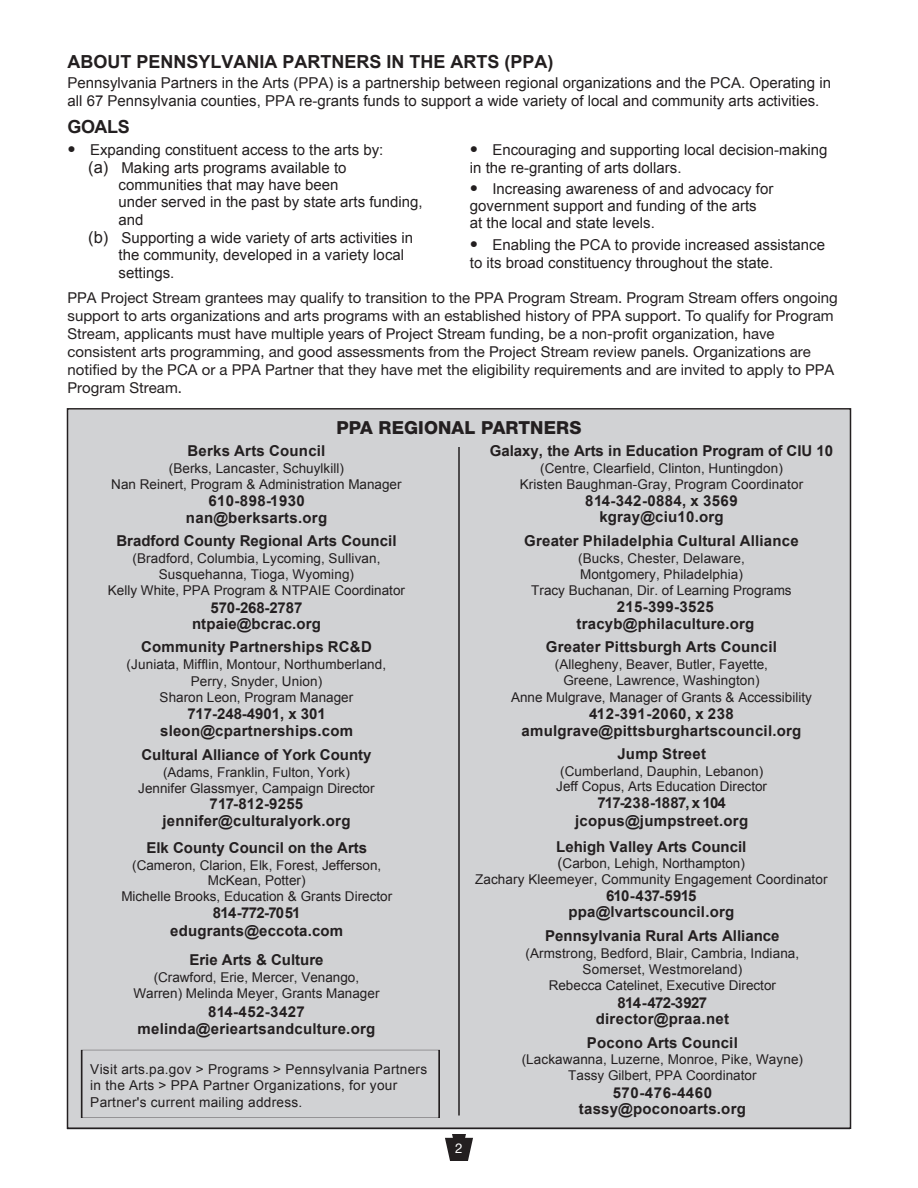
<style>
.page{position:relative;width:918px;height:1188px;background:#fff}
.page>*{position:absolute;margin:0;border:0;box-sizing:border-box;transform-origin:0 0}
.t1{font:700 18px "Arial";color:#231f20}
.t2{font:800 18px "Helvetica Neue";letter-spacing:.01em;color:#231f20}
.t3{font:700 15px/16.5px "Arial";letter-spacing:.015em;color:#231f20;text-align:center}
.t4{font:15px/18.5px "Arial";color:#231f20}
.t5{font:15px/18px "Helvetica Neue";color:#231f20}
.t6{font:13.65px/16.4px "Arial";letter-spacing:.02em;color:#221e1f}
.t7{font:13.5px/16.2px "Arial";color:#231f20;text-align:center}
.t8{font:13.5px "Helvetica Neue";color:#fff}
.s1{font-family:"Helvetica Neue";font-size:16.5px}
.s2{font-size:16.5px}
.s3{font-size:15px}
</style>
<div class="page">
<svg style="left:445px;top:1134px;width:28px;height:27px"></svg>
<div style="left:68px;top:411px;width:782px;height:719px;background:#d1d2d4"></div>
<hr style="left:458px;top:447px;width:2px;height:669px;background:#231f20">
<h1 class="t1" style="left:68px;top:50px;width:488px">ABOUT PENNSYLVANIA PARTNERS IN THE ARTS (PPA)</h1>
<p class="t4" style="left:68px;top:73px;width:765px">Pennsylvania Partners in the Arts (PPA) is a partnership between regional organizations and the PCA. Operating in all 67 Pennsylvania counties, PPA re-grants funds to support a wide variety of local and community arts activities.</p>
<h1 class="t1" style="left:68px;top:114px;width:64px">GOALS</h1>
<p class="t4" style="left:68px;top:140px;width:317px"><span class="s1">•</span> Expanding constituent access to the arts by:</p>
<p class="t4" style="left:88px;top:158px;width:260px"><span class="s2">(a)</span> Making arts programs available to</p>
<p class="t4" style="left:119px;top:176px;width:222px">communities that may have been</p>
<p class="t4" style="left:119px;top:193px;width:306px">under served in the past by state arts funding,</p>
<p class="t4" style="left:119px;top:211px;width:27px">and</p>
<p class="t4" style="left:88px;top:228px;width:327px"><span class="s2">(b)</span> Supporting a wide variety of arts activities in</p>
<p class="t4" style="left:119px;top:246px;width:287px">the community, developed in a variety local</p>
<p class="t4" style="left:119px;top:264px;width:57px">settings.</p>
<p class="t4" style="left:470px;top:141px;width:359px;line-height:17.7px"><span class="s1">•</span> Encouraging and supporting local decision-making in the re-granting of arts dollars.</p>
<p class="t4" style="left:470px;top:180px;width:305px;line-height:17.2px"><span class="s1">•</span> Increasing awareness of and advocacy for government support and funding of the arts<br>at the local and state levels.</p>
<p class="t4" style="left:470px;top:235px;width:357px"><span class="s1">•</span> Enabling the PCA to provide increased assistance to its broad constituency throughout the state.</p>
<p class="t5" style="left:68px;top:288px;width:772px">PPA Project Stream grantees may qualify to transition to the PPA Program Stream. Program Stream offers ongoing support to arts organizations and arts programs with an established history of PPA support. To qualify for Program Stream, applicants must have multiple years of Project Stream funding, be a non-profit organization, have consistent arts programming, and good assessments from the Project Stream review panels. Organizations are notified by the PCA or a PPA Partner that they have met the eligibility requirements and are invited to apply to PPA Program Stream.</p>
<h1 class="t2" style="left:337px;top:417px;width:246px">PPA REGIONAL PARTNERS</h1>
<p class="t3" style="left:188px;top:443px;width:139px">Berks Arts Council</p>
<p class="t7" style="left:111px;top:460px;width:292px">(Berks, Lancaster, Schuylkill)<br>Nan Reinert, Program &amp; Administration Manager</p>
<p class="t3" style="left:186px;top:493px;width:143px">610-898-1930 nan@berksarts.org</p>
<p class="t3" style="left:116px;top:533px;width:282px">Bradford County Regional Arts Council</p>
<p class="t7" style="left:108px;top:550px;width:299px">(Bradford, Columbia, Lycoming, Sullivan,<br>Susquehanna, Tioga, Wyoming)<br>Kelly White, PPA Program &amp; NTPAIE Coordinator</p>
<p class="t3" style="left:192px;top:600px;width:130px">570-268-2787 ntpaie@bcrac.org</p>
<p class="t3" style="left:141px;top:639px;width:232px">Community Partnerships RC&amp;D</p>
<p class="t7" style="left:127px;top:657px;width:261px">(Juniata, Mifflin, Montour, Northumberland,<br>Perry, Snyder, Union)<br>Sharon Leon, Program Manager</p>
<p class="t3" style="left:160px;top:706px;width:194px">717-248-4901, x 301 sleon@cpartnerships.com</p>
<p class="t3" style="left:141px;top:747px;width:232px">Cultural Alliance of York County</p>
<p class="t7" style="left:138px;top:764px;width:238px">(Adams, Franklin, Fulton, York)<br>Jennifer Glassmyer, Campaign Director</p>
<p class="t3" style="left:162px;top:796px;width:190px">717-812-9255 jennifer@culturalyork.org</p>
<p class="t3" style="left:146px;top:840px;width:222px">Elk County Council on the Arts</p>
<p class="t7" style="left:121px;top:857px;width:272px;line-height:15.8px">(Cameron, Clarion, Elk, Forest, Jefferson,<br>McKean, Potter)<br>Michelle Brooks, Education &amp; Grants Director</p>
<p class="t3" style="left:170px;top:905px;width:175px;line-height:17.5px">814-772-7051 edugrants@eccota.com</p>
<p class="t3" style="left:189px;top:952px;width:136px">Erie Arts &amp; Culture</p>
<p class="t7" style="left:133px;top:970px;width:248px">(Crawford, Erie, Mercer, Venango,<br>Warren) Melinda Meyer, Grants Manager</p>
<p class="t3" style="left:138px;top:1004px;width:239px">814-452-3427 melinda@erieartsandculture.org</p>
<p class="t6" style="left:90px;top:1061px;width:338px">Visit arts.pa.gov &gt; Programs &gt; Pennsylvania Partners in the Arts &gt; PPA Partner Organizations, for your<br>Partner's current mailing address.</p>
<p class="t8" style="left:455px;top:1140px;width:9px">2</p>
<p class="t3" style="left:490px;top:443px;width:345px">Galaxy, the Arts in Education Program of CIU 10</p>
<p class="t7" style="left:520px;top:460px;width:285px">(Centre, Clearfield, Clinton, Huntingdon)<br>Kristen Baughman-Gray, Program Coordinator</p>
<p class="t3" style="left:585px;top:493px;width:154px">814-342-0884, x 3569 kgray@ciu10.org</p>
<p class="t3" style="left:524px;top:533px;width:276px">Greater Philadelphia Cultural Alliance</p>
<p class="t7" style="left:531px;top:550px;width:262px">(Bucks, Chester, Delaware,<br>Montgomery, Philadelphia)<br>Tracy Buchanan, Dir. of Learning Programs</p>
<p class="t3" style="left:577px;top:599px;width:179px">215-399-3525 tracyb@philaculture.org</p>
<p class="t3" style="left:546px;top:639px;width:233px">Greater Pittsburgh Arts Council</p>
<p class="t7" style="left:511px;top:656px;width:302px">(Allegheny, Beaver, Butler, Fayette,<br>Greene, Lawrence, Washington)<br>Anne Mulgrave, Manager of Grants &amp; Accessibility</p>
<p class="t3" style="left:522px;top:706px;width:281px">412-391-2060, x 238 amulgrave@pittsburghartscouncil.org</p>
<p class="t3" style="left:617px;top:746px;width:90px">Jump Street</p>
<p class="t7" style="left:556px;top:763px;width:212px;text-align:left">(Cumberland, Dauphin, Lebanon)<br>Jeff Copus, Arts Education Director</p>
<p class="t3" style="left:575px;top:795px;width:175px;line-height:17.5px">717-238-1887, x 104 jcopus@jumpstreet.org</p>
<p class="t3" style="left:556px;top:838px;width:192px">Lehigh Valley Arts Council</p>
<p class="t7" style="left:475px;top:856px;width:354px;line-height:15.8px"><span class="s3">(</span>Carbon, Lehigh, Northampton)<br>Zachary Kleemeyer, Community Engagement Coordinator</p>
<p class="t3" style="left:568px;top:887px;width:167px;line-height:17px">610-437-5915 ppa@lvartscouncil.org</p>
<p class="t3" style="left:545px;top:928px;width:236px">Pennsylvania Rural Arts Alliance</p>
<p class="t7" style="left:525px;top:945px;width:275px">(Armstrong, Bedford, Blair, Cambria, Indiana,<br>Somerset, Westmoreland)<br>Rebecca Catelinet, Executive Director</p>
<p class="t3" style="left:596px;top:995px;width:135px">814-472-3927 director@praa.net</p>
<p class="t3" style="left:587px;top:1035px;width:152px">Pocono Arts Council</p>
<p class="t7" style="left:522px;top:1052px;width:283px">(Lackawanna, Luzerne, Monroe, Pike, Wayne)<br>Tassy Gilbert, PPA Coordinator</p>
<p class="t3" style="left:579px;top:1085px;width:168px">570-476-4460 tassy@poconoarts.org</p>
</div>
